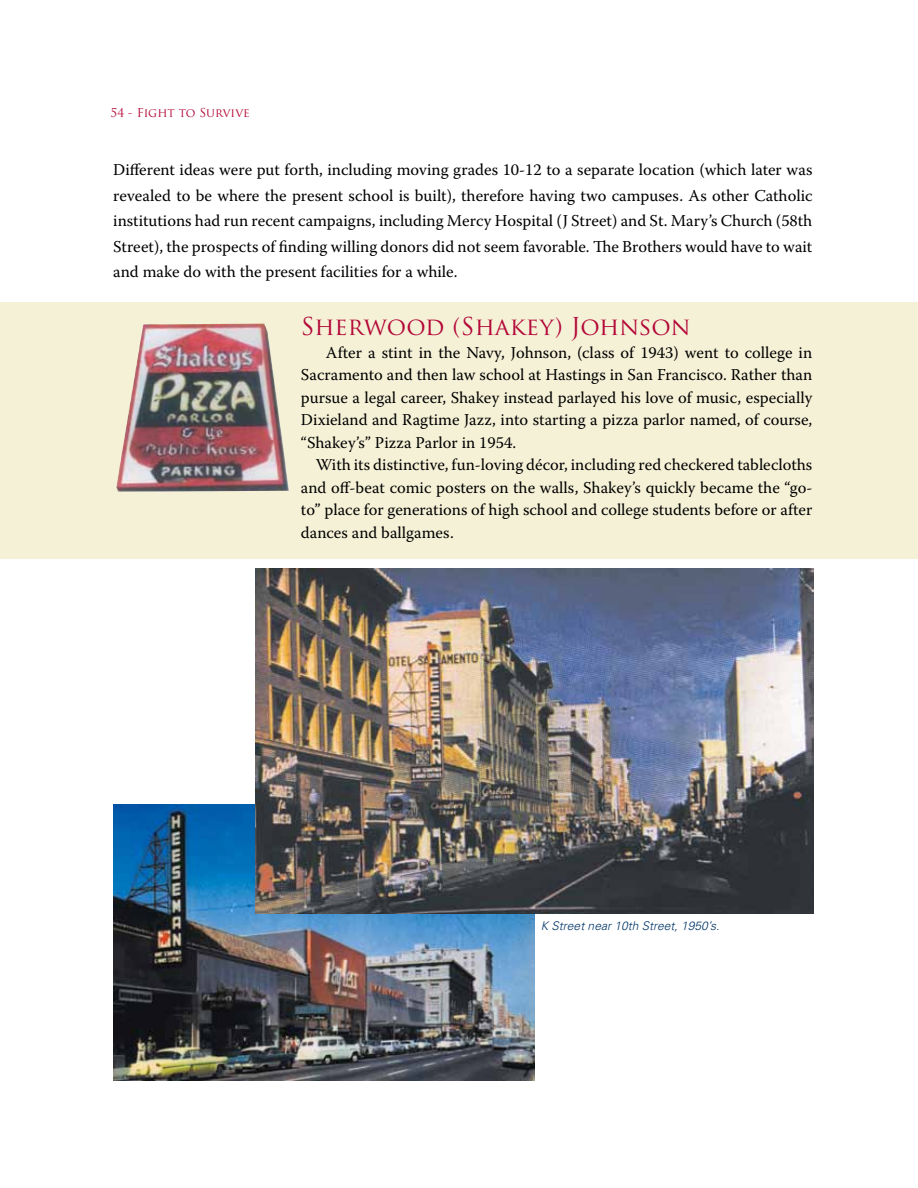
<style>
.page{position:relative;width:918px;height:1188px;background:#fff}
.page>*{position:absolute;margin:0;border:0;box-sizing:border-box;transform-origin:0 0}
.t1{font:24px "Trajan Pro";color:#b30838}
.t2{font:16.5px/22.5px "Warnock Pro";color:#000;text-align:justify}
.t3{font:italic 300 12px "Univers";color:#003568}
.t4{font:12px "Trajan Pro";color:#b30838}
</style>
<div class="page">
<div style="left:0;top:302px;width:918px;height:257px;background:#f5f1d7"></div>
<img style="left:116px;top:324px;width:173px;height:168px">
<img style="left:113px;top:805px;width:421px;height:275px">
<img style="left:255px;top:569px;width:559px;height:344px">
<p class="t4" style="left:110px;top:105px;width:141px">54 - Fight to Survive</p>
<p class="t2" style="left:113px;top:157px;width:701px;line-height:25.5px">Different ideas were put forth, including moving grades 10-12 to a separate location (which later was revealed to be where the present school is built), therefore having two campuses. As other Catholic institutions had run recent campaigns, including Mercy Hospital (J Street) and St. Mary’s Church (58th Street), the prospects of finding willing donors did not seem favorable. The Brothers would have to wait and make do with the present facilities for a while.</p>
<h1 class="t1" style="left:301px;top:311px;width:391px">Sherwood (Shakey) Johnson</h1>
<p class="t2" style="left:301px;top:341px;width:513px;text-indent:25px">After a stint in the Navy, Johnson, (class of 1943) went to college in Sacramento and then law school at Hastings in San Francisco. Rather than pursue a legal career, Shakey instead parlayed his love of music, especially Dixieland and Ragtime Jazz, into starting a pizza parlor named, of course, “Shakey’s” Pizza Parlor in 1954.</p>
<p class="t2" style="left:301px;top:453px;width:513px;text-indent:15px">With its distinctive, fun-loving décor, including red checkered tablecloths and off-beat comic posters on the walls, Shakey’s quickly became the “go&shy;to” place for generations of high school and college students before or after dances and ballgames.</p>
<p class="t3" style="left:541px;top:919px;width:180px">K Street near 10th Street, 1950’s.</p>
</div>
